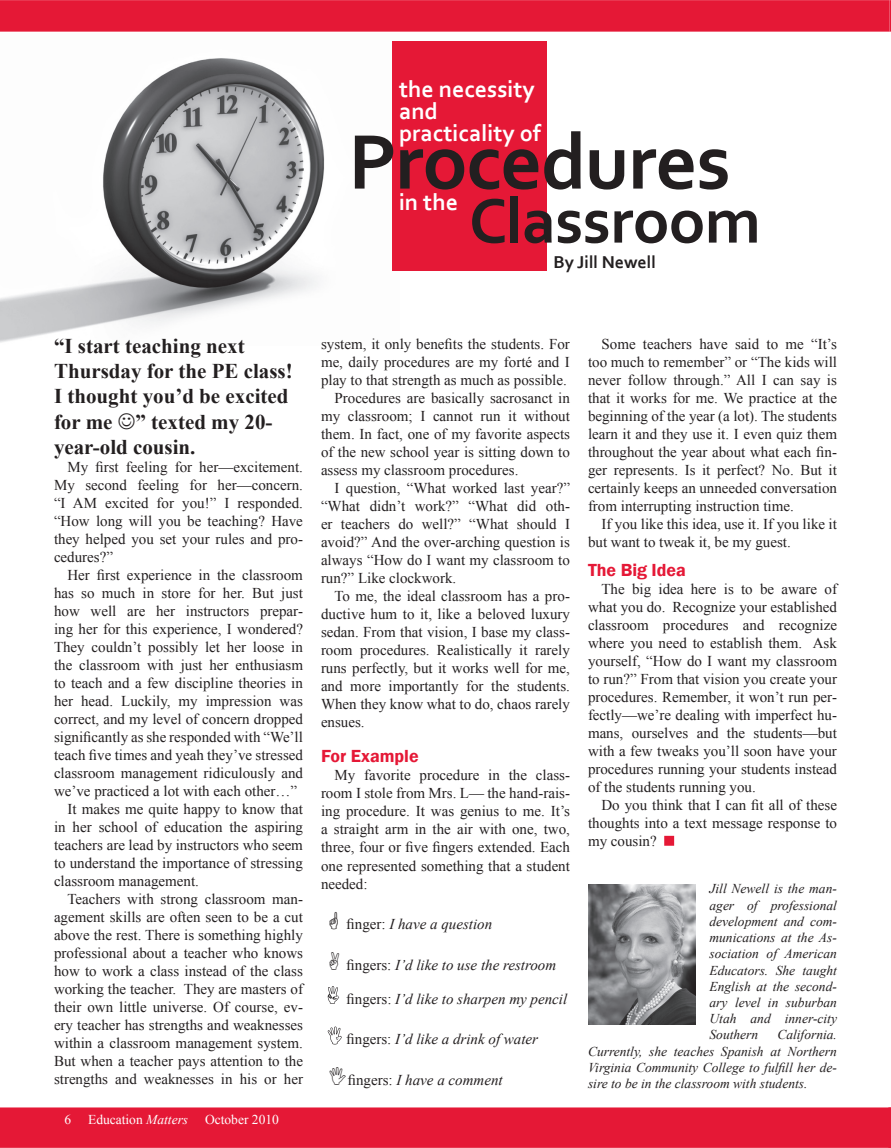
<style>
.page{position:relative;width:891px;height:1148px;background:#fff}
.page>*{position:absolute;margin:0;border:0;box-sizing:border-box;transform-origin:0 0}
.t1{font:700 81px "Corbel";letter-spacing:-.01em;color:#231f20}
.t2{font:700 66px "Corbel";letter-spacing:-.01em;color:#231f20}
.t3{font:700 24px/22px "Corbel";color:#fff}
.t4{font:700 21px/25.2px "Times New Roman";color:#231f20}
.t5{font:600 18px "Franklin Gothic";color:#e51836}
.t6{font:700 18px "Corbel";color:#231f20}
.t7{font:15px/18px "Times New Roman";color:#231f20;text-align:justify}
.t8{font:italic 15px "Times New Roman";color:#231f20}
.t9{font:italic 13.5px/16.2px "Times New Roman";color:#231f20;text-align:justify}
.t10{font:13.5px "Times New Roman";color:#fff}
.s1{font-style:italic}
.s2{font-style:normal}
</style>
<div class="page">
<div style="left:0;top:1107px;width:891px;height:40px;background:#e51836"></div>
<div style="left:0;top:0;width:891px;height:32px;background:#e51836"></div>
<img style="left:0;top:41px;width:400px;height:302px">
<div style="left:392px;top:42px;width:155px;height:229px;background:#e51836"></div>
<svg style="left:328px;top:986px;width:11px;height:18px"></svg>
<svg style="left:328px;top:1026px;width:14px;height:18px"></svg>
<div style="left:665px;top:836px;width:8px;height:9px;background:#e51836"></div>
<div style="left:664px;top:835px;width:10px;height:10px;border:2px solid #e51836"></div>
<img style="left:588px;top:884px;width:108px;height:140px">
<h3 class="t3" style="left:399px;top:78px;width:143px">the necessity and practicality of</h3>
<h1 class="t1" style="left:349px;top:112px;width:384px">Procedures</h1>
<h2 class="t2" style="left:469px;top:180px;width:294px">Classroom</h2>
<h3 class="t3" style="left:399px;top:190px;width:61px">in the</h3>
<p class="t6" style="left:554px;top:251px;width:104px">By Jill Newell</p>
<h3 class="t4" style="left:54px;top:333px;width:240px">“I start teaching next<br>Thursday for the PE class!<br>I thought you’d be excited for me ” texted my 20- year-old cousin.</h3>
<p class="t7" style="left:54px;top:457px;width:251px;text-indent:14px">My first feeling for her—excitement.<br>My second feeling for her—concern. “I AM excited for you!” I responded. “How long will you be teaching? Have they helped you set your rules and pro&shy;cedures?”</p>
<p class="t7" style="left:68px;top:565px;width:237px">Her first experience in the classroom</p>
<p class="t7" style="left:54px;top:583px;width:250px">has so much in store for her. But just</p>
<p class="t7" style="left:54px;top:601px;width:250px">how well are her instructors prepar-</p>
<p class="t7" style="left:54px;top:619px;width:251px">ing her for this experience, I wondered?</p>
<p class="t7" style="left:54px;top:637px;width:250px">They couldn’t possibly let her loose in</p>
<p class="t7" style="left:54px;top:655px;width:251px">the classroom with just her enthusiasm</p>
<p class="t7" style="left:54px;top:673px;width:250px">to teach and a few discipline theories in</p>
<p class="t7" style="left:54px;top:691px;width:250px">her head. Luckily, my impression was</p>
<p class="t7" style="left:54px;top:709px;width:250px">correct, and my level of concern dropped</p>
<p class="t7" style="left:54px;top:727px;width:250px">significantly as she responded with “We’ll</p>
<p class="t7" style="left:54px;top:745px;width:250px">teach five times and yeah they’ve stressed</p>
<p class="t7" style="left:54px;top:763px;width:251px">classroom management ridiculously and</p>
<p class="t7" style="left:54px;top:781px;width:245px">we’ve practiced a lot with each other…”</p>
<p class="t7" style="left:68px;top:799px;width:237px">It makes me quite happy to know that</p>
<p class="t7" style="left:54px;top:817px;width:251px">in her school of education the aspiring</p>
<p class="t7" style="left:54px;top:835px;width:250px">teachers are lead by instructors who seem</p>
<p class="t7" style="left:54px;top:853px;width:250px">to understand the importance of stressing</p>
<p class="t7" style="left:54px;top:871px;width:146px">classroom management.</p>
<p class="t7" style="left:68px;top:889px;width:237px">Teachers with strong classroom man-</p>
<p class="t7" style="left:54px;top:907px;width:250px">agement skills are often seen to be a cut</p>
<p class="t7" style="left:54px;top:925px;width:250px">above the rest. There is something highly</p>
<p class="t7" style="left:54px;top:943px;width:250px">professional about a teacher who knows</p>
<p class="t7" style="left:54px;top:961px;width:250px">how to work a class instead of the class</p>
<p class="t7" style="left:54px;top:979px;width:251px">working the teacher. They are masters of</p>
<p class="t7" style="left:54px;top:997px;width:250px">their own little universe. Of course, ev-</p>
<p class="t7" style="left:54px;top:1015px;width:251px">ery teacher has strengths and weaknesses</p>
<p class="t7" style="left:54px;top:1033px;width:250px">within a classroom management system.</p>
<p class="t7" style="left:54px;top:1051px;width:251px">But when a teacher pays attention to the</p>
<p class="t7" style="left:54px;top:1069px;width:251px">strengths and weaknesses in his or her</p>
<p class="t10" style="left:88px;top:1109px;width:192px">Education <span class="s1">Matters</span> October 2010</p>
<p class="t7" style="left:321px;top:335px;width:250px">system, it only benefits the students. For</p>
<p class="t7" style="left:321px;top:353px;width:250px">me, daily procedures are my forté and I</p>
<p class="t7" style="left:321px;top:371px;width:247px">play to that strength as much as possible.</p>
<p class="t7" style="left:334px;top:389px;width:237px">Procedures are basically sacrosanct in</p>
<p class="t7" style="left:321px;top:407px;width:250px">my classroom; I cannot run it without</p>
<p class="t7" style="left:321px;top:425px;width:251px">them. In fact, one of my favorite aspects</p>
<p class="t7" style="left:321px;top:443px;width:250px">of the new school year is sitting down to</p>
<p class="t7" style="left:321px;top:461px;width:199px">assess my classroom procedures.</p>
<p class="t7" style="left:334px;top:479px;width:237px">I question, “What worked last year?”</p>
<p class="t7" style="left:321px;top:497px;width:250px">“What didn’t work?” “What did oth-</p>
<p class="t7" style="left:321px;top:515px;width:250px">er teachers do well?” “What should I</p>
<p class="t7" style="left:321px;top:533px;width:250px">avoid?” And the over-arching question is</p>
<p class="t7" style="left:321px;top:551px;width:250px">always “How do I want my classroom to</p>
<p class="t7" style="left:321px;top:569px;width:137px">run?” Like clockwork.</p>
<p class="t7" style="left:334px;top:587px;width:237px">To me, the ideal classroom has a pro-</p>
<p class="t7" style="left:321px;top:605px;width:250px">ductive hum to it, like a beloved luxury</p>
<p class="t7" style="left:321px;top:623px;width:250px">sedan. From that vision, I base my class-</p>
<p class="t7" style="left:321px;top:641px;width:250px">room procedures. Realistically it rarely</p>
<p class="t7" style="left:321px;top:659px;width:250px">runs perfectly, but it works well for me,</p>
<p class="t7" style="left:321px;top:677px;width:251px">and more importantly for the students.</p>
<p class="t7" style="left:321px;top:695px;width:251px">When they know what to do, chaos rarely</p>
<p class="t7" style="left:321px;top:713px;width:45px">ensues.</p>
<p class="t5" style="left:321px;top:745px;width:99px">For Example</p>
<p class="t7" style="left:321px;top:766px;width:251px;text-indent:14px">My favorite procedure in the class&shy;room I stole from Mrs. L— the hand-rais&shy;ing procedure. It was genius to me. It’s a straight arm in the air with one, two, three, four or five fingers extended. Each one represented something that a student needed:</p>
<p class="t8" style="left:347px;top:913px;width:147px"><span class="s2">finger:</span> I have a question</p>
<p class="t8" style="left:347px;top:954px;width:211px"><span class="s2">fingers:</span> I’d like to use the restroom</p>
<p class="t8" style="left:347px;top:988px;width:222px"><span class="s2">fingers:</span> I’d like to sharpen my pencil</p>
<p class="t8" style="left:346px;top:1029px;width:193px"><span class="s2">fingers:</span> I’d like a drink of water</p>
<p class="t8" style="left:348px;top:1069px;width:156px"><span class="s2">fingers:</span> I have a comment</p>
<p class="t7" style="left:588px;top:335px;width:251px;text-indent:14px">Some teachers have said to me “It’s too much to remember” or “The kids will never follow through.” All I can say is that it works for me. We practice at the beginning of the year (a lot). The students learn it and they use it. I even quiz them throughout the year about what each fin&shy;ger represents. Is it perfect? No. But it certainly keeps an unneeded conversation from interrupting instruction time.</p>
<p class="t7" style="left:588px;top:515px;width:250px;text-indent:14px">If you like this idea, use it. If you like it but want to tweak it, be my guest.</p>
<p class="t5" style="left:588px;top:558px;width:99px">The Big Idea</p>
<p class="t7" style="left:588px;top:579px;width:251px;text-indent:14px">The big idea here is to be aware of what you do. Recognize your established classroom procedures and recognize where you need to establish them. Ask yourself, “How do I want my classroom to run?” From that vision you create your procedures. Remember, it won’t run per&shy;fectly—we’re dealing with imperfect hu&shy;mans, ourselves and the students—but with a few tweaks you’ll soon have your procedures running your students instead of the students running you.</p>
<p class="t7" style="left:588px;top:795px;width:251px;text-indent:14px">Do you think that I can fit all of these thoughts into a text message response to my cousin?</p>
<p class="t9" style="left:710px;top:880px;width:129px">Jill Newell is the man&shy;ager of professional development and com&shy;munications at the As&shy;sociation of American Educators. She taught English at the second&shy;ary level in suburban Utah and inner-city Southern</p>
<p class="t9" style="left:588px;top:1026px;width:251px;text-indent:189px">California.<br>Currently, she teaches Spanish at Northern Virginia Community College to fulfill her de&shy;sire to be in the classroom with students.</p>
</div>
